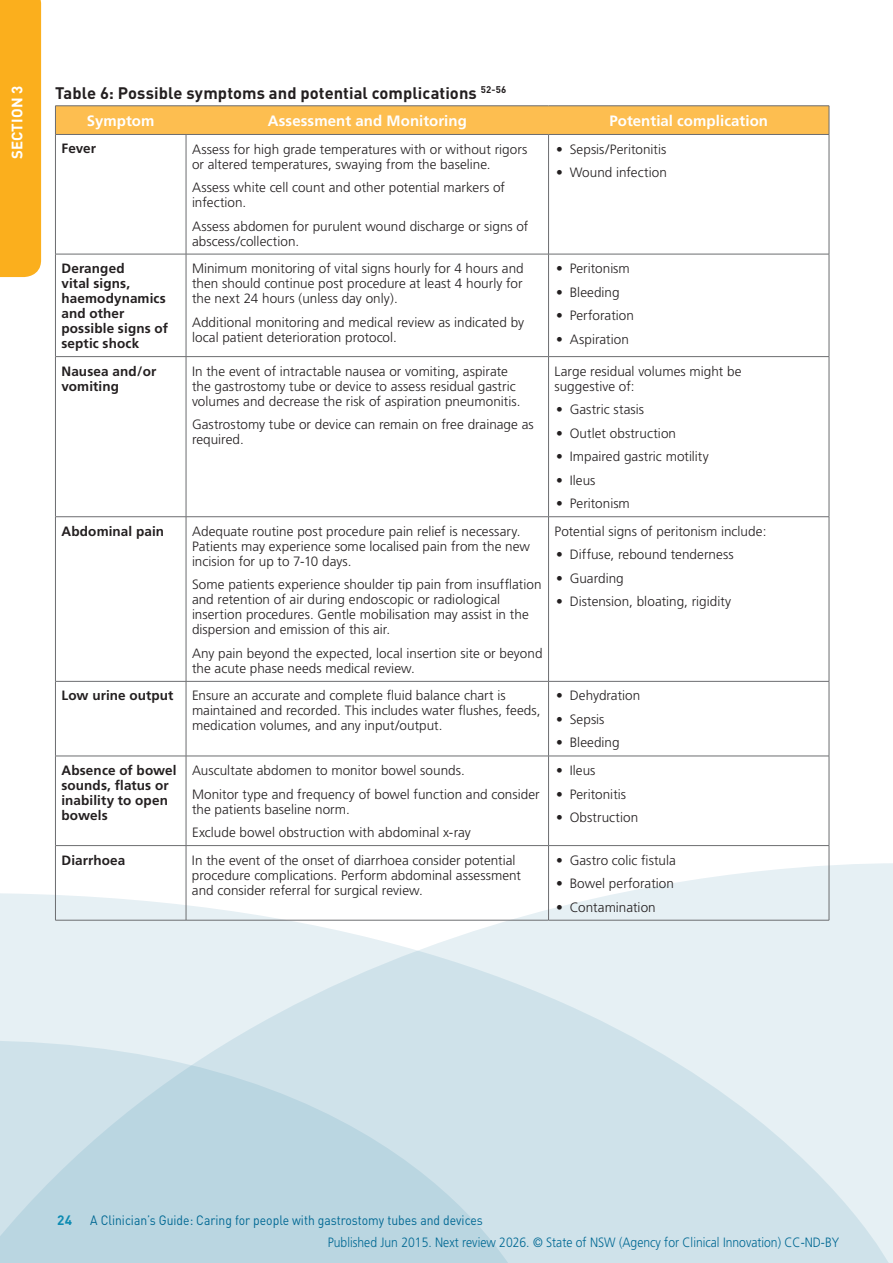
<style>
.page{position:relative;width:893px;height:1263px;background:#fff}
.page>*{position:absolute;margin:0;border:0;box-sizing:border-box;transform-origin:0 0}
.Body_Copy{font:700 16.5px "DIN";letter-spacing:.005em;color:#231f20}
.white_table_text_bol{font:700 15px "Frutiger";letter-spacing:.005em;color:#fff}
.white_heading{font:700 15px "DIN";letter-spacing:.005em;color:#fff}
.Table_text{font:300 13.5px/15px "Frutiger";letter-spacing:.005em;color:#231f20}
.Table_bullets{font:300 13.5px "Frutiger";letter-spacing:.005em;color:#231f20}
.table_bold{font:700 13.5px/15px "Frutiger";letter-spacing:.01em;color:#231f20}
.t1{font:300 13.5px "Frutiger LT Std";color:#006893;scale:.9 1}
.t2{font:13.5px "DIN";color:#006893;scale:.9 1}
.t3{font:700 13.5px "DIN";color:#0d8bb2}
</style>
<div class="page">
<svg style="left:185px;top:863px;width:708px;height:30px"></svg>
<svg style="left:0;top:893px;width:893px;height:370px;background:#deebf0"></svg>
<svg style="left:0;top:1040px;width:525px;height:223px;background:#c4dbe5"></svg>
<hr style="left:186px;top:135px;width:1px;height:119px;background:#6c6d70">
<hr style="left:548px;top:135px;width:1px;height:119px;background:#6c6d70">
<hr style="left:186px;top:254px;width:1px;height:102px;background:#6c6d70">
<hr style="left:548px;top:254px;width:1px;height:102px;background:#6c6d70">
<hr style="left:186px;top:357px;width:1px;height:159px;background:#6c6d70">
<hr style="left:548px;top:357px;width:1px;height:159px;background:#6c6d70">
<hr style="left:186px;top:517px;width:1px;height:164px;background:#6c6d70">
<hr style="left:548px;top:517px;width:1px;height:164px;background:#6c6d70">
<hr style="left:186px;top:681px;width:1px;height:75px;background:#6c6d70">
<hr style="left:548px;top:681px;width:1px;height:75px;background:#6c6d70">
<hr style="left:186px;top:756px;width:1px;height:89px;background:#6c6d70">
<hr style="left:548px;top:756px;width:1px;height:89px;background:#6c6d70">
<hr style="left:186px;top:846px;width:1px;height:74px;background:#6c6d70">
<hr style="left:548px;top:846px;width:1px;height:74px;background:#6c6d70">
<hr style="left:55px;top:135px;width:1px;height:119px;background:#6c6d70">
<hr style="left:829px;top:135px;width:1px;height:119px;background:#6c6d70">
<hr style="left:55px;top:254px;width:131px;height:1px;background:#6c6d70">
<hr style="left:55px;top:254px;width:1px;height:102px;background:#6c6d70">
<hr style="left:186px;top:254px;width:363px;height:1px;background:#6c6d70">
<hr style="left:829px;top:254px;width:1px;height:102px;background:#6c6d70">
<hr style="left:55px;top:356px;width:131px;height:1px;background:#6c6d70">
<hr style="left:55px;top:357px;width:1px;height:159px;background:#6c6d70">
<hr style="left:186px;top:356px;width:363px;height:1px;background:#6c6d70">
<hr style="left:829px;top:357px;width:1px;height:159px;background:#6c6d70">
<hr style="left:55px;top:516px;width:131px;height:1px;background:#6c6d70">
<hr style="left:55px;top:517px;width:1px;height:164px;background:#6c6d70">
<hr style="left:186px;top:516px;width:363px;height:1px;background:#6c6d70">
<hr style="left:829px;top:517px;width:1px;height:164px;background:#6c6d70">
<hr style="left:55px;top:681px;width:131px;height:1px;background:#6c6d70">
<hr style="left:55px;top:681px;width:1px;height:75px;background:#6c6d70">
<hr style="left:186px;top:681px;width:363px;height:1px;background:#6c6d70">
<hr style="left:829px;top:681px;width:1px;height:75px;background:#6c6d70">
<hr style="left:55px;top:756px;width:131px;height:1px;background:#6c6d70">
<hr style="left:55px;top:756px;width:1px;height:89px;background:#6c6d70">
<hr style="left:186px;top:756px;width:363px;height:1px;background:#6c6d70">
<hr style="left:829px;top:756px;width:1px;height:89px;background:#6c6d70">
<hr style="left:55px;top:845px;width:131px;height:1px;background:#6c6d70">
<hr style="left:55px;top:846px;width:1px;height:74px;background:#6c6d70">
<hr style="left:186px;top:845px;width:363px;height:1px;background:#6c6d70">
<hr style="left:829px;top:846px;width:1px;height:74px;background:#6c6d70">
<hr style="left:55px;top:920px;width:131px;height:1px;background:#6c6d70">
<hr style="left:186px;top:920px;width:363px;height:1px;background:#6c6d70">
<div style="left:55px;top:106px;width:775px;height:28px;background:#fdbe50"></div>
<hr style="left:55px;top:134px;width:131px;height:1px;background:#6c6d70">
<hr style="left:186px;top:134px;width:363px;height:1px;background:#6c6d70">
<hr style="left:549px;top:134px;width:280px;height:1px;background:#6c6d70">
<hr style="left:549px;top:254px;width:280px;height:1px;background:#6c6d70">
<hr style="left:549px;top:356px;width:280px;height:1px;background:#6c6d70">
<hr style="left:549px;top:516px;width:280px;height:1px;background:#6c6d70">
<hr style="left:549px;top:681px;width:280px;height:1px;background:#6c6d70">
<hr style="left:549px;top:756px;width:280px;height:1px;background:#6c6d70">
<hr style="left:549px;top:845px;width:280px;height:1px;background:#6c6d70">
<hr style="left:549px;top:920px;width:280px;height:1px;background:#6c6d70">
<div style="left:0;top:0;width:41px;height:277px;background:#fbaf1d"></div>
<p class="white_heading" style="left:7px;top:159px;width:74px;rotate:-90deg">SECTION 3</p>
<p class="Body_Copy" style="left:55px;top:82px;width:453px">Table 6: Possible symptoms and potential complications <sup>52-56</sup></p>
<p class="white_table_text_bol" style="left:87px;top:112px;width:69px">Symptom</p>
<p class="white_table_text_bol" style="left:268px;top:112px;width:201px">Assessment and Monitoring</p>
<p class="white_table_text_bol" style="left:609px;top:112px;width:160px">Potential complication</p>
<p class="table_bold" style="left:61px;top:141px;width:36px">Fever</p>
<p class="Table_text" style="left:192px;top:141px;width:337px">Assess for high grade temperatures with or without rigors or altered temperatures, swaying from the baseline.</p>
<p class="Table_text" style="left:192px;top:180px;width:315px">Assess white cell count and other potential markers of infection.</p>
<p class="Table_text" style="left:192px;top:218px;width:338px">Assess abdomen for purulent wound discharge or signs of abscess/collection.</p>
<p class="Table_bullets" style="left:556px;top:141px;width:112px">• Sepsis/Peritonitis</p>
<p class="Table_bullets" style="left:556px;top:165px;width:112px">• Wound infection</p>
<p class="table_bold" style="left:61px;top:261px;width:108px">Deranged<br>vital signs, haemodynamics and other possible signs of septic shock</p>
<p class="Table_text" style="left:192px;top:261px;width:333px;text-align:justify">Minimum monitoring of vital signs hourly for 4 hours and then should continue post procedure at least 4 hourly for the next 24 hours (unless day only).</p>
<p class="Table_text" style="left:192px;top:314px;width:334px">Additional monitoring and medical review as indicated by local patient deterioration protocol.</p>
<p class="table_bold" style="left:61px;top:363px;width:96px">Nausea and/or vomiting</p>
<p class="Table_text" style="left:192px;top:363px;width:330px">In the event of intractable nausea or vomiting, aspirate the gastrostomy tube or device to assess residual gastric volumes and decrease the risk of aspiration pneumonitis.</p>
<p class="Table_text" style="left:192px;top:417px;width:343px">Gastrostomy tube or device can remain on free drainage as required.</p>
<p class="table_bold" style="left:61px;top:523px;width:104px">Abdominal pain</p>
<p class="Table_text" style="left:192px;top:524px;width:340px">Adequate routine post procedure pain relief is necessary.<br>Patients may experience some localised pain from the new incision for up to 7-10 days.</p>
<p class="Table_text" style="left:192px;top:577px;width:351px">Some patients experience shoulder tip pain from insufflation and retention of air during endoscopic or radiological insertion procedures. Gentle mobilisation may assist in the dispersion and emission of this air.</p>
<p class="Table_text" style="left:192px;top:646px;width:352px">Any pain beyond the expected, local insertion site or beyond the acute phase needs medical review.</p>
<p class="Table_bullets" style="left:556px;top:261px;width:75px">• Peritonism</p>
<p class="Table_bullets" style="left:556px;top:284px;width:65px">• Bleeding</p>
<p class="Table_bullets" style="left:556px;top:308px;width:79px">• Perforation</p>
<p class="Table_bullets" style="left:556px;top:331px;width:74px">• Aspiration</p>
<p class="Table_text" style="left:554px;top:363px;width:188px">Large residual volumes might be suggestive of:</p>
<p class="Table_bullets" style="left:556px;top:402px;width:89px">• Gastric stasis</p>
<p class="Table_bullets" style="left:556px;top:425px;width:121px">• Outlet obstruction</p>
<p class="Table_bullets" style="left:556px;top:449px;width:154px">• Impaired gastric motility</p>
<p class="Table_bullets" style="left:556px;top:472px;width:41px">• Ileus</p>
<p class="Table_bullets" style="left:556px;top:496px;width:75px">• Peritonism</p>
<p class="Table_text" style="left:554px;top:524px;width:213px">Potential signs of peritonism include:</p>
<p class="Table_bullets" style="left:556px;top:547px;width:179px">• Diffuse, rebound tenderness</p>
<p class="Table_bullets" style="left:556px;top:570px;width:69px">• Guarding</p>
<p class="Table_bullets" style="left:556px;top:594px;width:177px">• Distension, bloating, rigidity</p>
<p class="table_bold" style="left:61px;top:688px;width:114px">Low urine output</p>
<p class="Table_text" style="left:192px;top:688px;width:350px">Ensure an accurate and complete fluid balance chart is maintained and recorded. This includes water flushes, feeds, medication volumes, and any input/output.</p>
<p class="Table_bullets" style="left:556px;top:688px;width:86px">• Dehydration</p>
<p class="Table_bullets" style="left:556px;top:712px;width:50px">• Sepsis</p>
<p class="Table_bullets" style="left:556px;top:735px;width:65px">• Bleeding</p>
<p class="table_bold" style="left:61px;top:763px;width:117px">Absence of bowel sounds, flatus or inability to open bowels</p>
<p class="Table_text" style="left:192px;top:763px;width:274px">Auscultate abdomen to monitor bowel sounds.</p>
<p class="Table_text" style="left:192px;top:786px;width:349px">Monitor type and frequency of bowel function and consider the patients baseline norm.</p>
<p class="Table_text" style="left:192px;top:825px;width:280px">Exclude bowel obstruction with abdominal x-ray</p>
<p class="Table_bullets" style="left:556px;top:763px;width:41px">• Ileus</p>
<p class="Table_bullets" style="left:556px;top:786px;width:71px">• Peritonitis</p>
<p class="Table_bullets" style="left:556px;top:810px;width:84px">• Obstruction</p>
<p class="table_bold" style="left:61px;top:852px;width:65px">Diarrhoea</p>
<p class="Table_text" style="left:192px;top:852px;width:331px">In the event of the onset of diarrhoea consider potential procedure complications. Perform abdominal assessment and consider referral for surgical review.</p>
<p class="Table_bullets" style="left:556px;top:852px;width:121px">• Gastro colic fistula</p>
<p class="Table_bullets" style="left:556px;top:876px;width:119px">• Bowel perforation</p>
<p class="Table_bullets" style="left:556px;top:899px;width:101px">• Contamination</p>
<p class="t3" style="left:57px;top:1212px;width:17px">24</p>
<p class="t2" style="left:90px;top:1212px;width:438px">A Clinician’s Guide: Caring for people with gastrostomy tubes and devices</p>
<p class="t1" style="left:328px;top:1235px;width:570px">Published Jun 2015. Next review 2026. © State of NSW (Agency for Clinical Innovation) CC-ND-BY</p>
</div>
